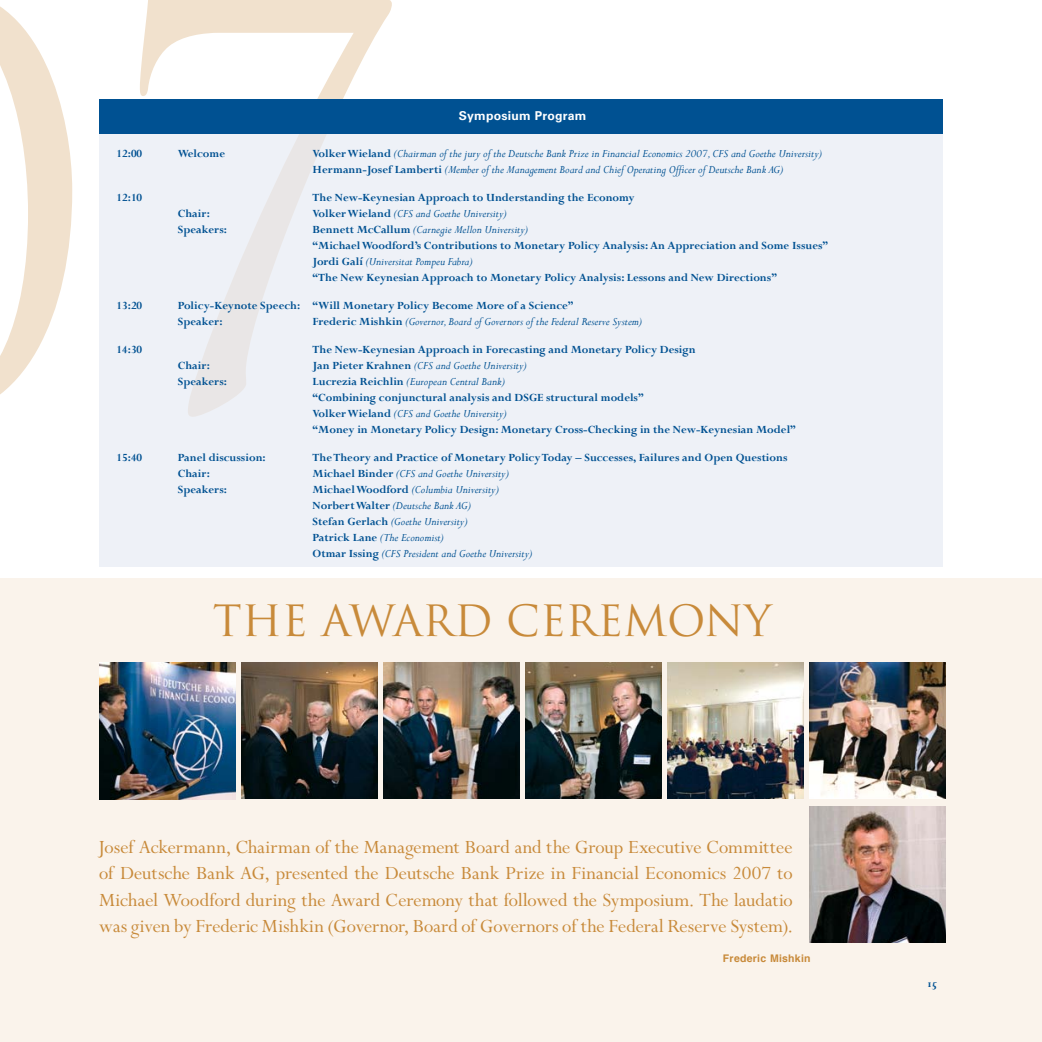
<style>
.page{position:relative;width:1042px;height:1042px;background:#fff}
.page>*{position:absolute;margin:0;border:0;box-sizing:border-box;transform-origin:0 0}
.t1{font:42px "Trajan Pro";color:#c88a3a}
.t2{font:21px/26.2px "Perpetua MT Pro";letter-spacing:-.005em;color:#c88a3a;text-align:justify}
.t3{font:700 12.25px/15.9px "Perpetua";color:#005192}
.t4{font:italic 12.25px/15.9px "Perpetua";color:#005192}
.t5{font:700 12.25px "Univers";letter-spacing:.02em;color:#fff}
.t6{font:700 10.5px "Helvetica";letter-spacing:.025em;color:#c88a3a}
.s1{font-weight:700;font-style:normal}
.s2{font-weight:400;font-style:italic}
</style>
<div class="page">
<div style="left:0;top:578px;width:1042px;height:464px;background:#faf3eb"></div>
<svg style="left:0;top:0;width:392px;height:394px"></svg>
<div style="left:99px;top:132px;width:844px;height:435px;background:#eef1f7"></div>
<div style="left:99px;top:99px;width:844px;height:34px;background:#005192"></div>
<img style="left:809px;top:806px;width:136px;height:137px">
<img style="left:99px;top:663px;width:136px;height:136px">
<img style="left:241px;top:663px;width:136px;height:136px">
<img style="left:383px;top:663px;width:136px;height:136px">
<img style="left:525px;top:663px;width:136px;height:136px">
<img style="left:667px;top:663px;width:136px;height:136px">
<img style="left:809px;top:663px;width:136px;height:136px">
<p class="t5" style="left:459px;top:109px;width:129px">Symposium Program</p>
<p class="t3" style="left:117px;top:145px;width:27px">12:00</p>
<p class="t3" style="left:178px;top:145px;width:49px">Welcome</p>
<p class="t4" style="left:313px;top:145px;width:511px"><span class="s1">Volker Wieland</span> (Chairman of the jury of the Deutsche Bank Prize in Financial Economics 2007, CFS and Goethe University)<br><span class="s1">Hermann-Josef Lamberti</span> (Member of the Management Board and Chief Operating Officer of Deutsche Bank AG)</p>
<p class="t3" style="left:117px;top:190px;width:27px">12:10</p>
<p class="t3" style="left:313px;top:190px;width:324px">The New-Keynesian Approach to Understanding the Economy</p>
<p class="t3" style="left:178px;top:205px;width:34px">Chair:</p>
<p class="t4" style="left:313px;top:205px;width:195px"><span class="s1">Volker Wieland</span> (CFS and Goethe University)</p>
<p class="t3" style="left:178px;top:221px;width:51px">Speakers:</p>
<p class="t3" style="left:313px;top:221px;width:517px">Bennett McCallum <span class="s2">(Carnegie Mellon University)<br></span>“Michael Woodford’s Contributions to Monetary Policy Analysis: An Appreciation and Some Issues” Jordi Galí <span class="s2">(Universitat Pompeu Fabra)<br></span>“The New Keynesian Approach to Monetary Policy Analysis: Lessons and New Directions”</p>
<p class="t3" style="left:117px;top:297px;width:27px">13:20</p>
<p class="t3" style="left:178px;top:297px;width:397px">Policy-Keynote Speech: “Will Monetary Policy Become More of a Science”<br>Speaker:</p>
<p class="t4" style="left:313px;top:313px;width:331px"><span class="s1">Frederic Mishkin</span> (Governor, Board of Governors of the Federal Reserve System)</p>
<p class="t3" style="left:117px;top:341px;width:27px">14:30</p>
<p class="t3" style="left:313px;top:341px;width:384px">The New-Keynesian Approach in Forecasting and Monetary Policy Design</p>
<p class="t3" style="left:178px;top:357px;width:34px">Chair:</p>
<p class="t4" style="left:313px;top:357px;width:216px"><span class="s1">Jan Pieter Krahnen</span> (CFS and Goethe University)</p>
<p class="t3" style="left:178px;top:373px;width:51px">Speakers:</p>
<p class="t3" style="left:313px;top:373px;width:485px">Lucrezia Reichlin <span class="s2">(European Central Bank)<br></span>“Combining conjunctural analysis and DSGE structural models”<br>Volker Wieland <span class="s2">(CFS and Goethe University)<br></span>“Money in Monetary Policy Design: Monetary Cross-Checking in the New-Keynesian Model”</p>
<p class="t3" style="left:117px;top:449px;width:27px">15:40</p>
<p class="t3" style="left:178px;top:449px;width:89px">Panel discussion:</p>
<p class="t3" style="left:313px;top:449px;width:476px">The Theory and Practice of Monetary Policy Today – Successes, Failures and Open Questions</p>
<p class="t3" style="left:178px;top:465px;width:34px">Chair:</p>
<p class="t4" style="left:313px;top:465px;width:198px"><span class="s1">Michael Binder</span> (CFS and Goethe University)</p>
<p class="t3" style="left:178px;top:481px;width:51px">Speakers:</p>
<p class="t4" style="left:313px;top:481px;width:221px"><span class="s1">Michael Woodford</span> (Columbia University)<br><span class="s1">Norbert Walter</span> (Deutsche Bank AG)<br><span class="s1">Stefan Gerlach</span> (Goethe University)<br><span class="s1">Patrick Lane</span> (The Economist)<br><span class="s1">Otmar Issing</span> (CFS President and Goethe University)</p>
<h1 class="t1" style="left:213px;top:594px;width:560px">THE AWARD CE REMONY</h1>
<p class="t2" style="left:99px;top:834px;width:695px">Josef Ackermann, Chairman of the Management Board and the Group Executive Committee of Deutsche Bank AG, presented the Deutsche Bank Prize in Financial Economics 2007 to Michael Woodford during the Award Ceremony that followed the Symposium. The laudatio was given by Frederic Mishkin (Governor, Board of Governors of the Federal Reserve System).</p>
<p class="t6" style="left:723px;top:949px;width:89px">Frederic Mishkin</p>
</div>
